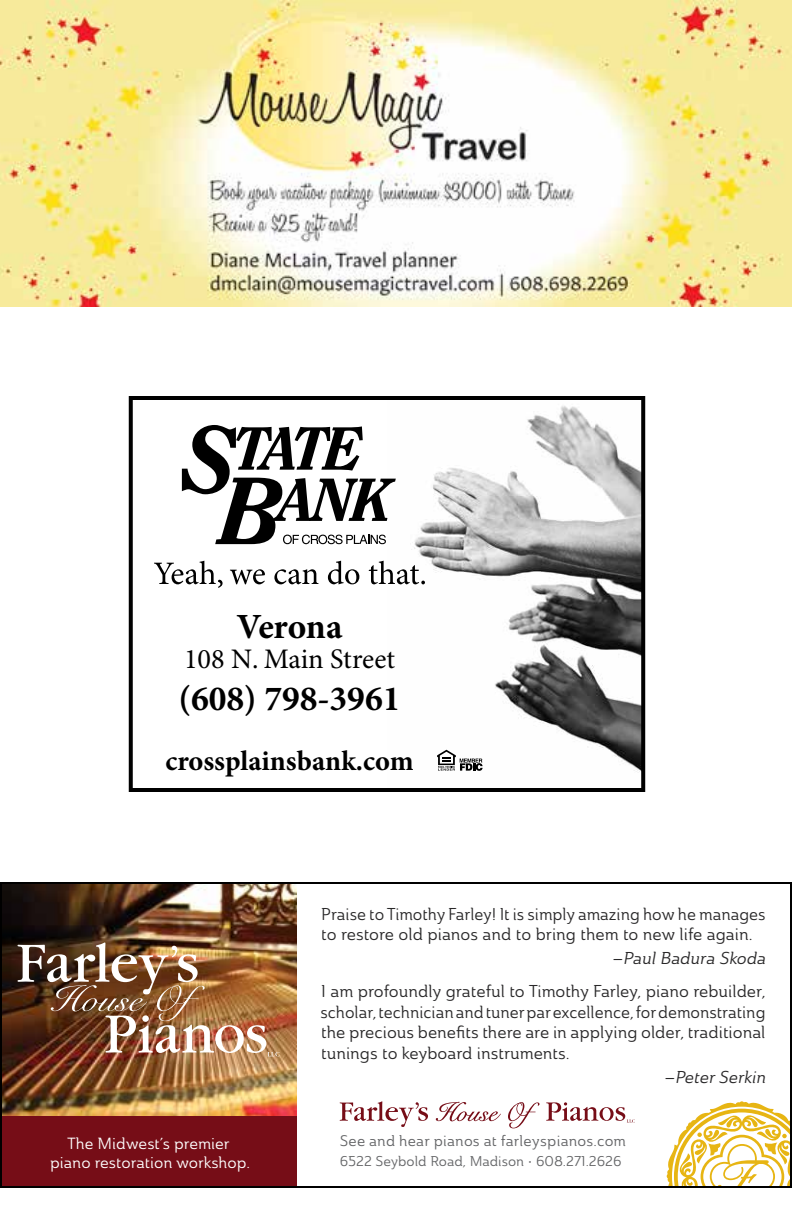
<style>
.page{position:relative;width:792px;height:1224px;background:#fff}
.page>*{position:absolute;margin:0;border:0;box-sizing:border-box;transform-origin:0 0}
.t1{font:700 35.4px "Minion Pro";color:#000}
.t2{font:700 28.4px "Minion Pro";color:#000}
.t3{font:28.4px "Minion Pro";color:#000}
.t4{font:17px/20.4px "Ainslie Nor Reg";color:#292829}
.t5{font:italic 17px "Ainslie Nor Reg";color:#292829}
.t6{font:16px/19.2px "Ainslie Nor Reg";color:#fff;text-align:center}
.t7{font:15.2px "Ainslie Nor Reg";letter-spacing:.01em;color:#636466}
.t8{font:14px "Ainslie Nor Reg";color:#636466}
</style>
<div class="page">
<img style="left:0;top:0;width:792px;height:306px">
<svg style="left:181px;top:406px;width:459px;height:366px"></svg>
<svg style="left:154px;top:561px;width:271px;height:27px"></svg>
<svg style="left:182px;top:425px;width:214px;height:119px"></svg>
<svg style="left:437px;top:750px;width:46px;height:21px"></svg>
<div style="left:129px;top:396px;width:516px;height:396px;border:4px solid #000"></div>
<img style="left:3px;top:885px;width:294px;height:232px">
<img style="left:18px;top:942px;width:261px;height:114px">
<div style="left:0;top:1117px;width:297px;height:71px;background:#760d17"></div>
<svg style="left:340px;top:1101px;width:88px;height:26px"></svg>
<svg style="left:436px;top:1102px;width:65px;height:19px"></svg>
<svg style="left:508px;top:1102px;width:31px;height:26px"></svg>
<svg style="left:546px;top:1102px;width:89px;height:21px"></svg>
<svg style="left:667px;top:1101px;width:122px;height:84px"></svg>
<div style="left:0;top:882px;width:792px;height:306px;border:2px solid #000"></div>
<h1 class="t1" style="left:236px;top:605px;width:108px">Verona</h1>
<h2 class="t3" style="left:184px;top:642px;width:212px">108 N. Main Street</h2>
<h1 class="t1" style="left:179px;top:678px;width:223px">(608) 798-3961</h1>
<h2 class="t2" style="left:165px;top:744px;width:250px">crossplainsbank.com</h2>
<p class="t6" style="left:50px;top:1133px;width:201px">The Midwest’s premier piano restoration workshop.</p>
<p class="t4" style="left:321px;top:904px;width:446px">Praise to Timothy Farley! It is simply amazing how he manages to restore old pianos and to bring them to new life again.</p>
<p class="t5" style="left:612px;top:948px;width:158px">–PaulBadura Skoda</p>
<p class="t4" style="left:320px;top:981px;width:447px;text-align:justify">I am profoundly grateful to Timothy Farley, piano rebuilder, scholar, technician and tuner par excellence, for demonstrating the precious benefits there are in applying older, traditional tunings to keyboard instruments.</p>
<p class="t5" style="left:664px;top:1066px;width:106px">–PeterSerkin</p>
<p class="t7" style="left:340px;top:1131px;width:288px">See and hear pianos at farleyspianos.com</p>
<p class="t8" style="left:340px;top:1153px;width:283px">6522 Seybold Road, Madison • 608.271.2626</p>
</div>
